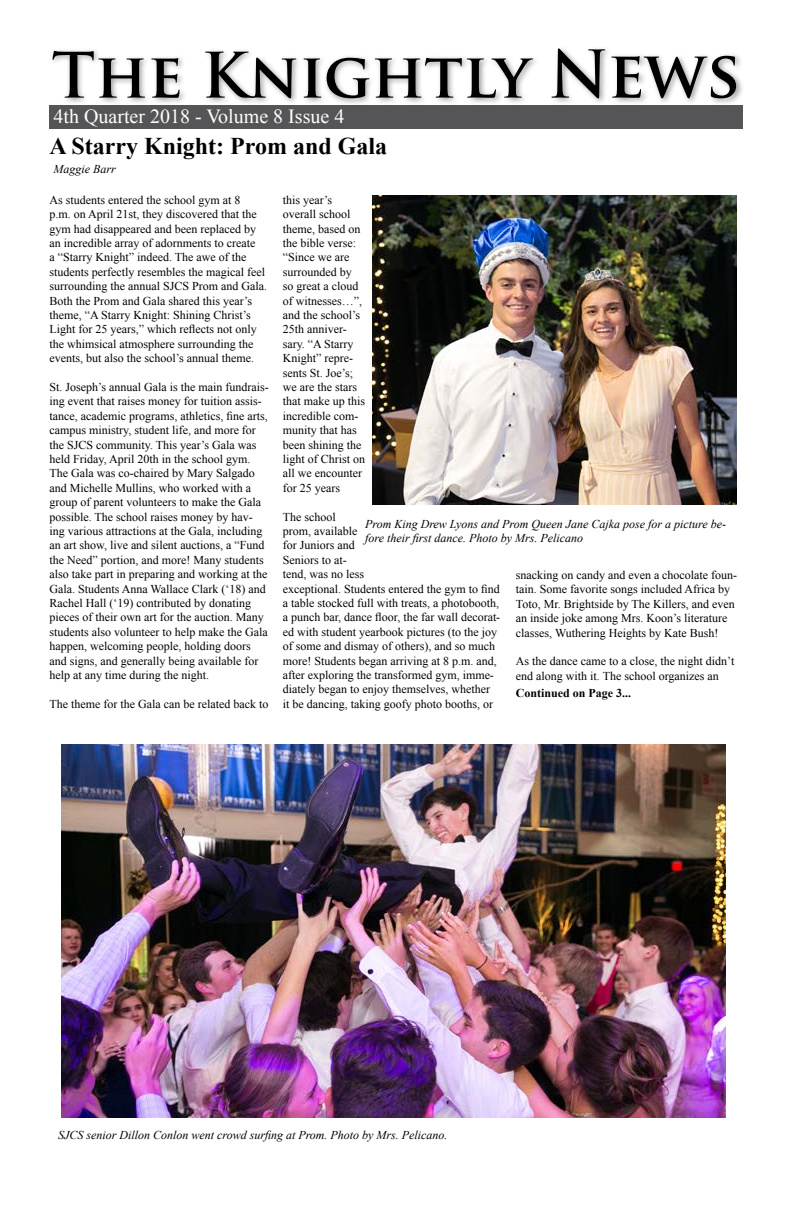
<style>
.page{position:relative;width:792px;height:1224px;background:#fff}
.page>*{position:absolute;margin:0;border:0;box-sizing:border-box;transform-origin:0 0}
.t1{font:700 61px "Trajan Pro";color:#000}
.t2{font:700 24px "Times New Roman";color:#000}
.t3{font:20px "Times New Roman";color:#fff}
.t4{font:12px/14.4px "Times New Roman";color:#000}
.t5{font:italic 12px/14.4px "Times New Roman";color:#000}
.t6{font:700 12px "Times New Roman";color:#000}
.s1{font-size:64px}
</style>
<div class="page">
<div style="left:49px;top:45px;width:695px;height:60px;background:#000;opacity:.38"></div>
<div style="left:50px;top:106px;width:693px;height:23px;background:#555557"></div>
<img style="left:61px;top:744px;width:664px;height:374px">
<img style="left:373px;top:196px;width:364px;height:309px">
<h1 class="t1" style="left:52px;top:37px;width:690px">The Knightly <span class="s1">News</span></h1>
<h3 class="t3" style="left:54px;top:103px;width:292px">4th Quarter 2018 - Volume 8 Issue 4</h3>
<h2 class="t2" style="left:50px;top:130px;width:339px">A Starry Knight: Prom and Gala</h2>
<p class="t5" style="left:54px;top:162px;width:64px">Maggie Barr</p>
<p class="t4" style="left:49px;top:192px;width:219px">As students entered the school gym at 8<br>p.m. on April 21st, they discovered that the gym had disappeared and been replaced by an incredible array of adornments to create<br>a “Starry Knight” indeed. The awe of the students perfectly resembles the magical feel surrounding the annual SJCS Prom and Gala.<br>Both the Prom and Gala shared this year’s theme, “A Starry Knight: Shining Christ’s Light for 25 years,” which reflects not only the whimsical atmosphere surrounding the events, but also the school’s annual theme.</p>
<p class="t4" style="left:49px;top:380px;width:221px">St. Joseph’s annual Gala is the main fundrais&shy;ing event that raises money for tuition assis&shy;tance, academic programs, athletics, fine arts, campus ministry, student life, and more for the SJCS community. This year’s Gala was held Friday, April 20th in the school gym.<br>The Gala was co-chaired by Mary Salgado and Michelle Mullins, who worked with a group of parent volunteers to make the Gala possible. The school raises money by hav&shy;ing various attractions at the Gala, including an art show, live and silent auctions, a “Fund the Need” portion, and more! Many students also take part in preparing and working at the Gala. Students Anna Wallace Clark (‘18) and Rachel Hall (‘19) contributed by donating pieces of their own art for the auction. Many students also volunteer to help make the Gala happen, welcoming people, holding doors and signs, and generally being available for help at any time during the night.</p>
<p class="t4" style="left:49px;top:696px;width:220px">The theme for the Gala can be related back to</p>
<p class="t4" style="left:283px;top:192px;width:84px">this year’s overall school theme, based on the bible verse: “Since we are surrounded by so great a cloud of witnesses…”, and the school’s<br>25th anniver&shy;sary. “A Starry<br>Knight” repre&shy;sents St. Joe’s; we are the stars that make up this incredible com&shy;munity that has been shining the light of Christ on all we encounter for 25 years</p>
<p class="t4" style="left:283px;top:509px;width:219px">The school<br>prom, available<br>for Juniors and<br>Seniors to at-<br>tend, was no less<br>exceptional. Students entered the gym to find a table stocked full with treats, a photobooth, a punch bar, dance floor, the far wall decorat&shy;ed with student yearbook pictures (to the joy of some and dismay of others), and so much more! Students began arriving at 8 p.m. and, after exploring the transformed gym, imme&shy;diately began to enjoy themselves, whether<br>it be dancing, taking goofy photo booths, or</p>
<p class="t5" style="left:365px;top:516px;width:362px">Prom King Drew Lyons and Prom Queen Jane Cajka pose for a picture be&shy;fore their first dance. Photo by Mrs. Pelicano</p>
<p class="t4" style="left:516px;top:568px;width:223px">snacking on candy and even a chocolate foun&shy;tain. Some favorite songs included Africa by Toto, Mr. Brightside by The Killers, and even an inside joke among Mrs. Koon’s literature classes, Wuthering Heights by Kate Bush!</p>
<p class="t4" style="left:516px;top:654px;width:220px">As the dance came to a close, the night didn’t end along with it. The school organizes an</p>
<p class="t6" style="left:516px;top:685px;width:117px">Continued on Page 3...</p>
<p class="t5" style="left:58px;top:1127px;width:391px">SJCS senior Dillon Conlon went crowd surfing at Prom. Photo by Mrs. Pelicano.</p>
</div>
